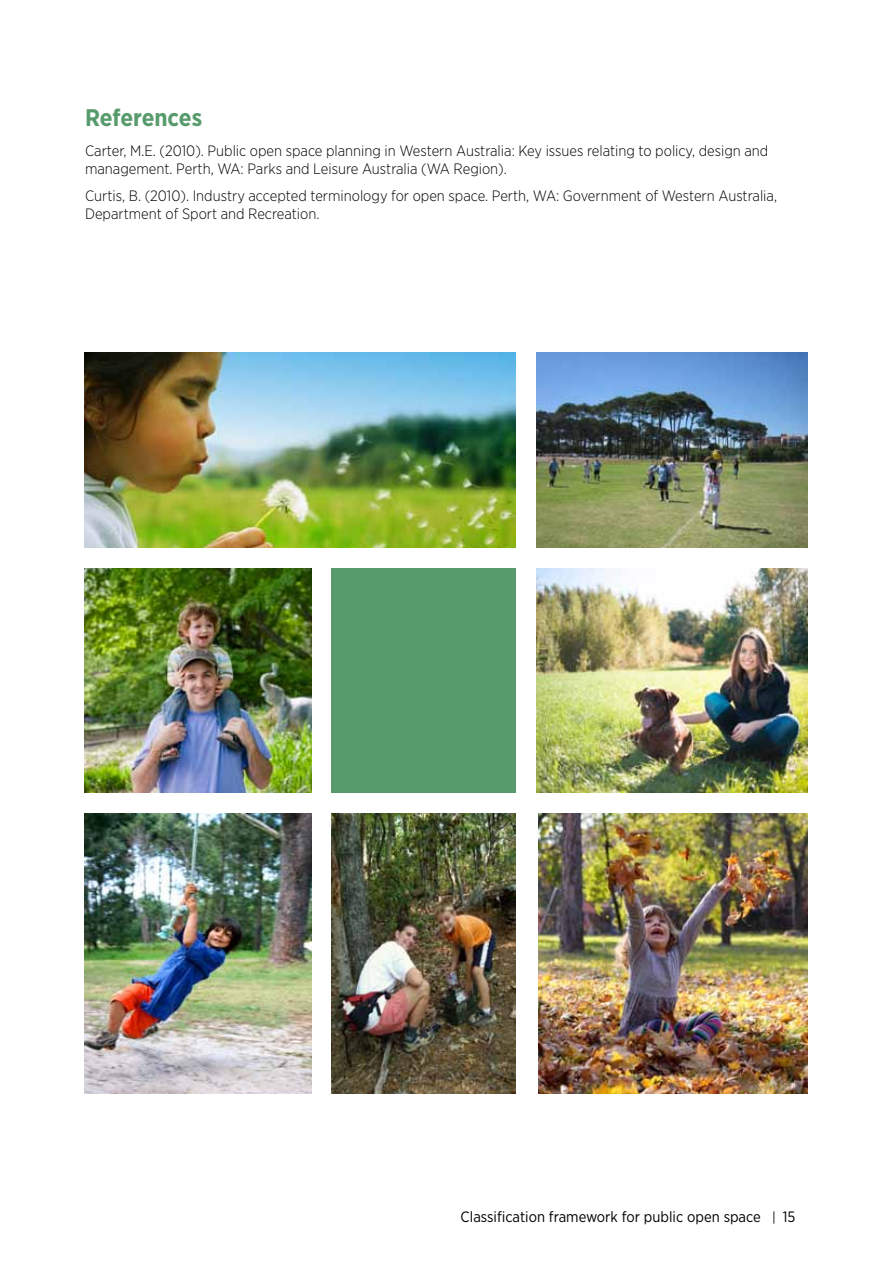
<style>
.page{position:relative;width:893px;height:1263px;background:#fff}
.page>*{position:absolute;margin:0;border:0;box-sizing:border-box;transform-origin:0 0}
.t1{font:700 24px "Gotham Narrow";color:#579b6c}
.t2{font:300 15px/18px "Gotham Narrow";color:#000}
.t3{font:15px "Gotham Narrow";color:#000}
.s1{font-size:13.5px}
</style>
<div class="page">
<img style="left:84px;top:568px;width:227px;height:225px">
<img style="left:539px;top:813px;width:269px;height:281px">
<img style="left:536px;top:568px;width:272px;height:225px">
<img style="left:84px;top:813px;width:227px;height:280px">
<img style="left:331px;top:813px;width:185px;height:281px">
<img style="left:536px;top:353px;width:272px;height:195px">
<div style="left:331px;top:568px;width:185px;height:225px;background:#579b6c"></div>
<img style="left:84px;top:353px;width:432px;height:195px">
<h1 class="t1" style="left:85px;top:102px;width:119px">References</h1>
<p class="t2" style="left:85px;top:142px;width:685px">Carter, M.E. (2010). Public open space planning in Western Australia: Key issues relating to policy, design and management. Perth, WA: Parks and Leisure Australia (WA Region).</p>
<p class="t2" style="left:85px;top:186px;width:694px">Curtis, B. (2010). Industry accepted terminology for open space. Perth, WA: Government of Western Australia,<br>Department of Sport and Recreation.</p>
<p class="t3" style="left:461px;top:1207px;width:336px">Classification framework for public open space <span class="s1">|</span> 15</p>
</div>
